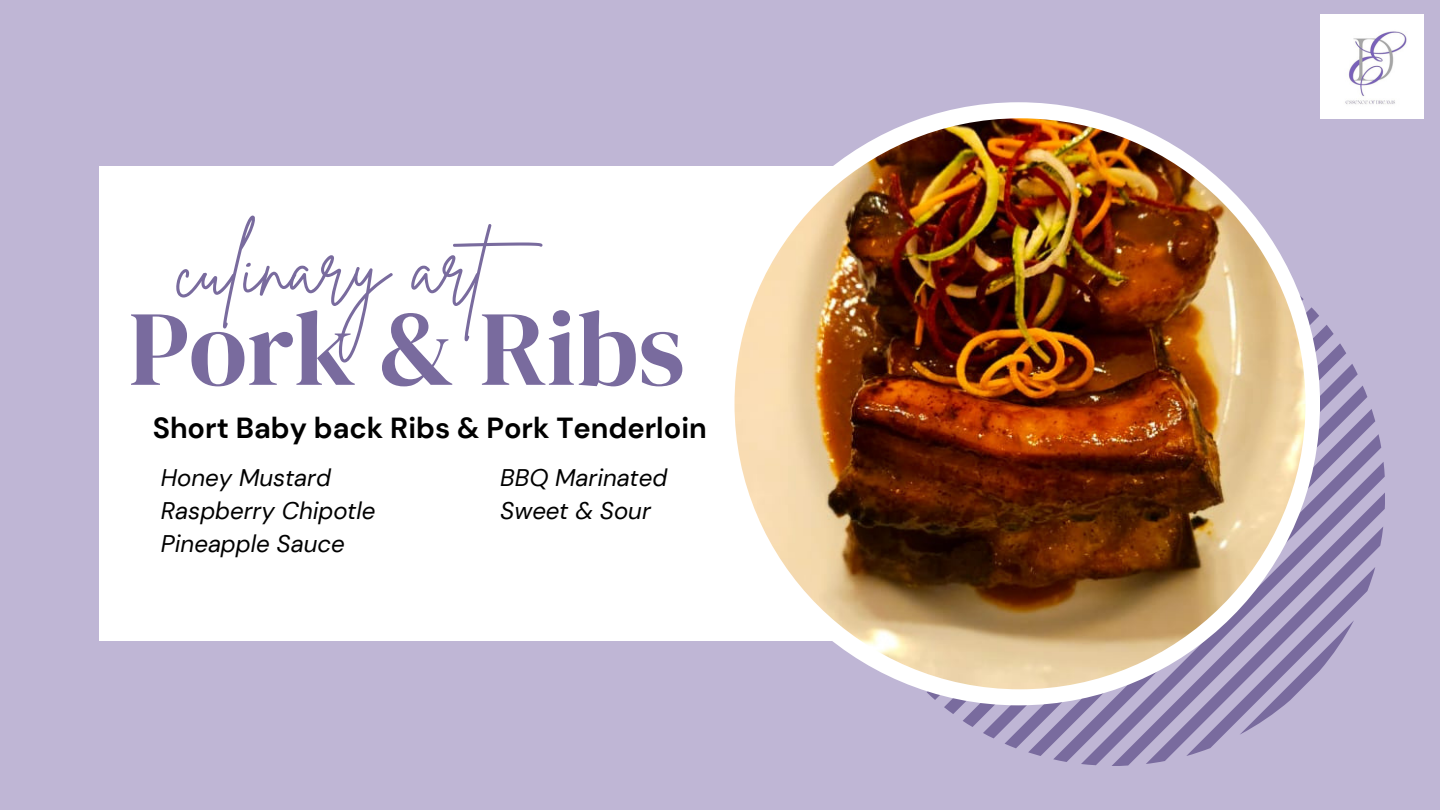
<style>
.page{position:relative;width:1440px;height:810px;background:#bfb6d5}
.page>*{position:absolute;margin:0;border:0;box-sizing:border-box;transform-origin:0 0}
.t1{font:106.7px "DM Serif Display";color:#796b9e}
.t2{font:79.8px "Brittany Signature";color:#796b9e}
.t3{font:700 29px "DM Sans";color:#000}
.t4{font:italic 24px "DM Sans";color:#000}
</style>
<div class="page">
<div style="left:99px;top:166px;width:919px;height:475px;background:#fff"></div>
<svg style="left:842px;top:223px;width:543px;height:543px"></svg>
<div style="left:717px;top:102px;width:603px;height:603px;background:#fff;border-radius:50%"></div>
<img style="left:735px;top:118px;width:571px;height:571px;border-radius:50%">
<img style="left:1320px;top:15px;width:104px;height:103px">
<p class="t2" style="left:179px;top:216px;width:387px">culinary art</p>
<p class="t1" style="left:129px;top:274px;width:558px">Pork &amp; Ribs</p>
<p class="t3" style="left:153px;top:410px;width:556px">Short Baby back Ribs &amp; Pork Tenderloin</p>
<p class="t4" style="left:161px;top:463px;width:172px">Honey Mustard</p>
<p class="t4" style="left:161px;top:496px;width:216px">Raspberry Chipotle</p>
<p class="t4" style="left:161px;top:529px;width:185px">Pineapple Sauce</p>
<p class="t4" style="left:500px;top:463px;width:169px">BBQ Marinated</p>
<p class="t4" style="left:500px;top:496px;width:152px">Sweet &amp; Sour</p>
</div>
